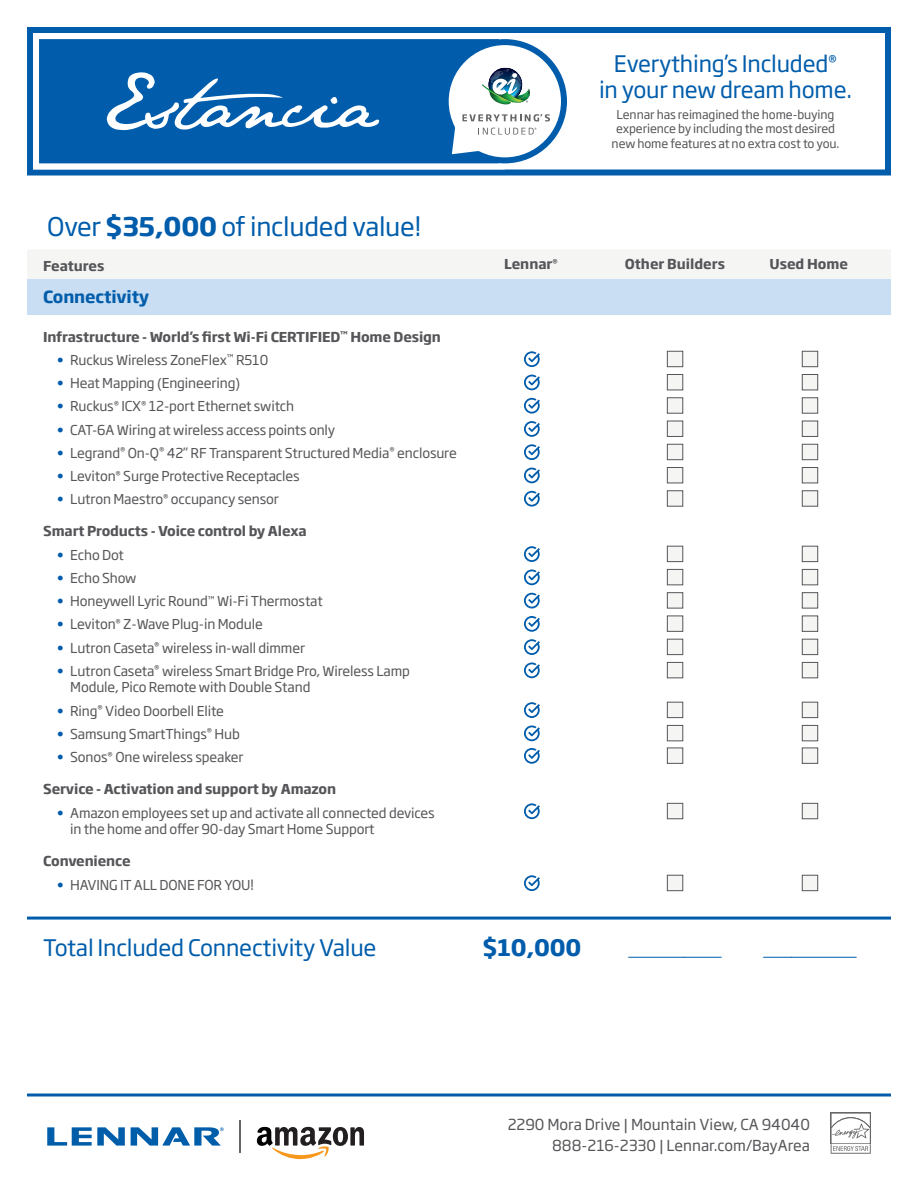
<style>
.page{position:relative;width:918px;height:1188px;background:#fff}
.page>*{position:absolute;margin:0;border:0;box-sizing:border-box;transform-origin:0 0}
.t1{font:25.5px "Soho Gothic Pro";letter-spacing:-.01em;color:#015dab}
.t2{font:22.5px/25.5px "Soho Gothic Pro";letter-spacing:-.01em;color:#015dab;text-align:center}
.t3{font:700 22.5px "Soho Gothic Pro";color:#015dab}
.t4{font:16.5px "Soho Gothic Pro";color:#015dab}
.t5{font:700 16.5px "Soho Gothic Pro";letter-spacing:-.01em;color:#015dab}
.t6{font:15px/20.7px "Soho Gothic Pro";color:#555659;text-align:right}
.t7{font:13.5px/16.5px "Soho Gothic Pro";letter-spacing:-.01em;color:#555659}
.Bullet__blue{font:700 13.5px "Soho Gothic Pro";letter-spacing:-.01em;color:#555659}
.t8{font:12px/14.4px "Soho Gothic Pro";letter-spacing:-.01em;color:#555659;text-align:center}
.s1{font-weight:700}
.s2{color:#015dab}
</style>
<div class="page">
<hr style="left:27px;top:1094px;width:378px;height:2px;background:#015dab">
<hr style="left:405px;top:1094px;width:405px;height:2px;background:#015dab">
<hr style="left:810px;top:1094px;width:81px;height:2px;background:#015dab">
<svg style="left:47px;top:1127px;width:78px;height:19px"></svg>
<svg style="left:131px;top:1127px;width:93px;height:19px"></svg>
<svg style="left:257px;top:1127px;width:107px;height:32px"></svg>
<hr style="left:240px;top:1120px;width:1px;height:33px;background:#666766">
<div style="left:831px;top:1113px;width:40px;height:31px;background:#9fa09f"></div>
<svg style="left:831px;top:1114px;width:40px;height:40px"></svg>
<div style="left:27px;top:27px;width:864px;height:149px;border:6px solid #015dab"></div>
<div style="left:33px;top:33px;width:472px;height:136px;background:#015dab;border:6px solid #fff"></div>
<svg style="left:440px;top:36px;width:127px;height:130px"></svg>
<svg style="left:107px;top:72px;width:272px;height:58px"></svg>
<div style="left:27px;top:250px;width:864px;height:29px;background:#f5f5f4"></div>
<div style="left:27px;top:279px;width:864px;height:35px;background:#c9def3"></div>
<svg style="left:524px;top:351px;width:16px;height:16px"></svg>
<div style="left:667px;top:351px;width:16px;height:16px;background:#f5f5f4;border:1px solid #555659"></div>
<div style="left:802px;top:351px;width:16px;height:16px;background:#f5f5f4;border:1px solid #555659"></div>
<svg style="left:524px;top:375px;width:16px;height:15px"></svg>
<div style="left:667px;top:374px;width:16px;height:16px;background:#f5f5f4;border:1px solid #555659"></div>
<div style="left:802px;top:374px;width:16px;height:16px;background:#f5f5f4;border:1px solid #555659"></div>
<svg style="left:524px;top:398px;width:16px;height:16px"></svg>
<div style="left:667px;top:397px;width:16px;height:17px;background:#f5f5f4;border:1px solid #555659"></div>
<div style="left:802px;top:397px;width:16px;height:17px;background:#f5f5f4;border:1px solid #555659"></div>
<svg style="left:524px;top:421px;width:16px;height:16px"></svg>
<div style="left:667px;top:421px;width:16px;height:16px;background:#f5f5f4;border:1px solid #555659"></div>
<div style="left:802px;top:421px;width:16px;height:16px;background:#f5f5f4;border:1px solid #555659"></div>
<svg style="left:524px;top:444px;width:16px;height:16px"></svg>
<div style="left:667px;top:444px;width:16px;height:16px;background:#f5f5f4;border:1px solid #555659"></div>
<div style="left:802px;top:444px;width:16px;height:16px;background:#f5f5f4;border:1px solid #555659"></div>
<svg style="left:524px;top:468px;width:16px;height:15px"></svg>
<div style="left:667px;top:467px;width:16px;height:16px;background:#f5f5f4;border:1px solid #555659"></div>
<div style="left:802px;top:467px;width:16px;height:16px;background:#f5f5f4;border:1px solid #555659"></div>
<svg style="left:524px;top:491px;width:16px;height:16px"></svg>
<div style="left:667px;top:490px;width:16px;height:17px;background:#f5f5f4;border:1px solid #555659"></div>
<div style="left:802px;top:490px;width:16px;height:17px;background:#f5f5f4;border:1px solid #555659"></div>
<svg style="left:524px;top:546px;width:16px;height:16px"></svg>
<div style="left:667px;top:546px;width:16px;height:16px;background:#f5f5f4;border:1px solid #555659"></div>
<div style="left:802px;top:546px;width:16px;height:16px;background:#f5f5f4;border:1px solid #555659"></div>
<svg style="left:524px;top:570px;width:16px;height:15px"></svg>
<div style="left:667px;top:569px;width:16px;height:16px;background:#f5f5f4;border:1px solid #555659"></div>
<div style="left:802px;top:569px;width:16px;height:16px;background:#f5f5f4;border:1px solid #555659"></div>
<svg style="left:524px;top:593px;width:16px;height:15px"></svg>
<div style="left:667px;top:592px;width:16px;height:16px;background:#f5f5f4;border:1px solid #555659"></div>
<div style="left:802px;top:592px;width:16px;height:16px;background:#f5f5f4;border:1px solid #555659"></div>
<svg style="left:524px;top:616px;width:16px;height:16px"></svg>
<div style="left:667px;top:616px;width:16px;height:16px;background:#f5f5f4;border:1px solid #555659"></div>
<div style="left:802px;top:616px;width:16px;height:16px;background:#f5f5f4;border:1px solid #555659"></div>
<svg style="left:524px;top:639px;width:16px;height:16px"></svg>
<div style="left:667px;top:639px;width:16px;height:16px;background:#f5f5f4;border:1px solid #555659"></div>
<div style="left:802px;top:639px;width:16px;height:16px;background:#f5f5f4;border:1px solid #555659"></div>
<svg style="left:524px;top:663px;width:16px;height:15px"></svg>
<div style="left:667px;top:662px;width:16px;height:16px;background:#f5f5f4;border:1px solid #555659"></div>
<div style="left:802px;top:662px;width:16px;height:16px;background:#f5f5f4;border:1px solid #555659"></div>
<svg style="left:524px;top:702px;width:16px;height:16px"></svg>
<div style="left:667px;top:702px;width:16px;height:16px;background:#f5f5f4;border:1px solid #555659"></div>
<div style="left:802px;top:702px;width:16px;height:16px;background:#f5f5f4;border:1px solid #555659"></div>
<svg style="left:524px;top:726px;width:16px;height:15px"></svg>
<div style="left:667px;top:725px;width:16px;height:16px;background:#f5f5f4;border:1px solid #555659"></div>
<div style="left:802px;top:725px;width:16px;height:16px;background:#f5f5f4;border:1px solid #555659"></div>
<svg style="left:524px;top:748px;width:16px;height:16px"></svg>
<div style="left:667px;top:748px;width:16px;height:16px;background:#f5f5f4;border:1px solid #555659"></div>
<div style="left:802px;top:748px;width:16px;height:16px;background:#f5f5f4;border:1px solid #555659"></div>
<svg style="left:524px;top:803px;width:16px;height:16px"></svg>
<div style="left:667px;top:803px;width:16px;height:16px;background:#f5f5f4;border:1px solid #555659"></div>
<div style="left:802px;top:803px;width:16px;height:16px;background:#f5f5f4;border:1px solid #555659"></div>
<svg style="left:524px;top:875px;width:16px;height:16px"></svg>
<div style="left:667px;top:875px;width:16px;height:16px;background:#f5f5f4;border:1px solid #555659"></div>
<div style="left:802px;top:875px;width:16px;height:16px;background:#f5f5f4;border:1px solid #555659"></div>
<hr style="left:27px;top:917px;width:864px;height:3px;background:#015dab">
<h2 class="t2" style="left:599px;top:50px;width:255px">Everything’s Included<sup>®<br></sup>in your new dream home.</h2>
<p class="t8" style="left:612px;top:107px;width:229px">Lennar has reimagined the home-buying experience by including the most desired new home features at no extra cost to you.</p>
<p class="t1" style="left:47px;top:207px;width:375px">Over <span class="s1">$35,000</span> of included value!</p>
<p class="Bullet__blue" style="left:43px;top:255px;width:63px">Features</p>
<p class="Bullet__blue" style="left:504px;top:253px;width:55px">Lennar<sup>®</sup></p>
<p class="Bullet__blue" style="left:625px;top:253px;width:102px">Other Builders</p>
<p class="Bullet__blue" style="left:769px;top:253px;width:80px">Used Home</p>
<p class="t5" style="left:43px;top:284px;width:108px">Connectivity</p>
<p class="Bullet__blue" style="left:43px;top:326px;width:399px">Infrastructure - World’s first Wi-Fi CERTIFIED<sup>™</sup> Home Design</p>
<p class="t7" style="left:57px;top:351px;width:213px"><span class="s2">•</span> Ruckus Wireless ZoneFlex<sup>™</sup> R510</p>
<p class="t7" style="left:57px;top:374px;width:185px"><span class="s2">•</span> Heat Mapping (Engineering)</p>
<p class="t7" style="left:57px;top:397px;width:239px"><span class="s2">•</span> Ruckus<sup>®</sup> ICX<sup>®</sup> 12-port Ethernet switch</p>
<p class="t7" style="left:57px;top:421px;width:280px"><span class="s2">•</span> CAT-6A Wiring at wireless access points only</p>
<p class="t7" style="left:57px;top:444px;width:402px"><span class="s2">•</span> Legrand<sup>®</sup> On-Q<sup>®</sup> 42” RF Transparent Structured Media<sup>®</sup> enclosure</p>
<p class="t7" style="left:57px;top:467px;width:245px"><span class="s2">•</span> Leviton<sup>®</sup> Surge Protective Receptacles</p>
<p class="t7" style="left:57px;top:490px;width:224px"><span class="s2">•</span> Lutron Maestro<sup>®</sup> occupancy sensor</p>
<p class="Bullet__blue" style="left:43px;top:521px;width:265px">Smart Products - Voice control by Alexa</p>
<p class="t7" style="left:57px;top:546px;width:69px"><span class="s2">•</span> Echo Dot</p>
<p class="t7" style="left:57px;top:569px;width:81px"><span class="s2">•</span> Echo Show</p>
<p class="t7" style="left:57px;top:592px;width:268px"><span class="s2">•</span> Honeywell Lyric Round<sup>™</sup> Wi-Fi Thermostat</p>
<p class="t7" style="left:57px;top:616px;width:208px"><span class="s2">•</span> Leviton<sup>®</sup> Z-Wave Plug-in Module</p>
<p class="t7" style="left:57px;top:639px;width:250px"><span class="s2">•</span> Lutron Caseta<sup>®</sup> wireless in-wall dimmer</p>
<p class="t7" style="left:70px;top:662px;width:341px;text-indent:-14px"><span class="s2">•</span> Lutron Caseta<sup>®</sup> wireless Smart Bridge Pro, Wireless Lamp<br>Module, Pico Remote with Double Stand</p>
<p class="t7" style="left:57px;top:702px;width:169px"><span class="s2">•</span> Ring<sup>®</sup> Video Doorbell Elite</p>
<p class="t7" style="left:57px;top:725px;width:185px"><span class="s2">•</span> Samsung SmartThings<sup>®</sup> Hub</p>
<p class="t7" style="left:57px;top:748px;width:188px"><span class="s2">•</span> Sonos<sup>®</sup> One wireless speaker</p>
<p class="Bullet__blue" style="left:43px;top:779px;width:295px">Service - Activation and support by Amazon</p>
<p class="t7" style="left:70px;top:804px;width:366px;text-indent:-14px"><span class="s2">•</span> Amazon employees set up and activate all connected devices in the home and offer 90-day Smart Home Support</p>
<p class="Bullet__blue" style="left:43px;top:851px;width:89px">Convenience</p>
<p class="t7" style="left:57px;top:876px;width:199px"><span class="s2">•</span> HAVING IT ALL DONE FOR YOU!</p>
<p class="t2" style="left:43px;top:934px;width:335px">Total Included Connectivity Value</p>
<p class="t3" style="left:483px;top:930px;width:100px">$10,000</p>
<p class="t4" style="left:628px;top:937px;width:95px">__________</p>
<p class="t4" style="left:763px;top:937px;width:95px">__________</p>
<p class="t6" style="left:508px;top:1114px;width:304px">2290 Mora Drive | Mountain View, CA 94040<br>888-216-2330 | Lennar.com/BayArea</p>
</div>
